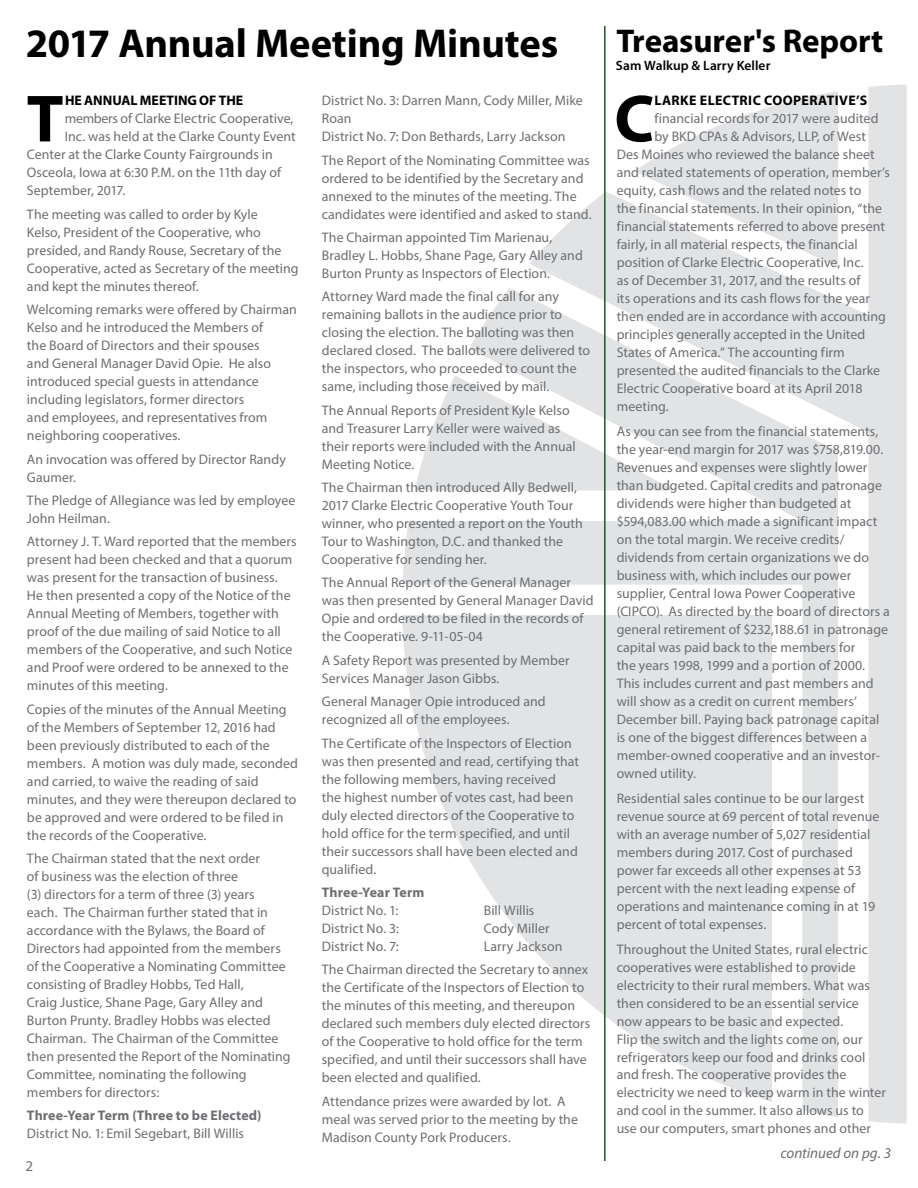
<style>
.page{position:relative;width:918px;height:1188px;background:#fff}
.page>*{position:absolute;margin:0;border:0;box-sizing:border-box;transform-origin:0 0}
.t1{font:700 67.35px "Myriad Pro";color:#000}
.t2{font:700 40.5px "Myriad Pro";letter-spacing:-.005em;color:#000}
.t3{font:700 33px "Myriad Pro";letter-spacing:-.005em;color:#000}
.t4{font:italic 15px "Myriad Pro";color:#6d6e71}
.t5{font:15px "Myriad Pro";color:#6d6e71}
.t6{font:13.8px/18px "Myriad Pro";letter-spacing:.005em;color:#6d6e71}
.t7{font:700 13.8px "Myriad Pro";letter-spacing:.01em;color:#6d6e71}
.t8{font:700 13.8px "Myriad Pro";letter-spacing:.02em;color:#000}
.t9{font:700 13.8px "Myriad Pro";color:#000}
.t10{font:600 13.5px "Myriad Pro";letter-spacing:.005em;color:#000}
</style>
<div class="page">
<svg style="left:403px;top:288px;width:126px;height:297px"></svg>
<svg style="left:529px;top:85px;width:378px;height:1039px;fill:#e2e3e4"></svg>
<svg style="left:415px;top:375px;width:261px;height:116px"></svg>
<svg style="left:402px;top:615px;width:370px;height:487px;fill:#e2e3e4"></svg>
<svg style="left:634px;top:91px;width:204px;height:176px"></svg>
<hr style="left:604px;top:26px;width:2px;height:1135px;background:#20572d">
<h2 class="t2" style="left:26px;top:17px;width:534px">2017 Annual Meeting Minutes</h2>
<h1 class="t1" style="left:27px;top:75px;width:38px">T</h1>
<p class="t9" style="left:65px;top:92px;width:180px">HE ANNUAL MEETING OF THE</p>
<p class="t6" style="left:322px;top:91px;width:262px">District No. 3: Darren Mann, Cody Miller, Mike<br>Roan<br>District No. 7: Don Bethards, Larry Jackson</p>
<p class="t6" style="left:322px;top:151px;width:271px">The Report of the Nominating Committee was ordered to be identified by the Secretary and annexed to the minutes of the meeting. The candidates were identified and asked to stand.</p>
<p class="t6" style="left:322px;top:228px;width:263px">The Chairman appointed Tim Marienau,<br>Bradley L. Hobbs, Shane Page, Gary Alley and<br>Burton Prunty as Inspectors of Election.</p>
<p class="t6" style="left:322px;top:288px;width:270px">Attorney Ward made the final call for any remaining ballots in the audience prior to closing the election. The balloting was then declared closed. The ballots were delivered to the inspectors, who proceeded to count the same, including those received by mail.</p>
<p class="t6" style="left:322px;top:401px;width:255px">The Annual Reports of President Kyle Kelso and Treasurer Larry Keller were waived as their reports were included with the Annual Meeting Notice.</p>
<p class="t6" style="left:322px;top:478px;width:263px">The Chairman then introduced Ally Bedwell, 2017 Clarke Electric Cooperative Youth Tour winner, who presented a report on the Youth Tour to Washington, D.C. and thanked the Cooperative for sending her.</p>
<p class="t6" style="left:322px;top:574px;width:273px">The Annual Report of the General Manager was then presented by General Manager David Opie and ordered to be filed in the records of the Cooperative. 9-11-05-04</p>
<p class="t6" style="left:322px;top:651px;width:249px">A Safety Report was presented by Member<br>Services Manager Jason Gibbs.</p>
<p class="t6" style="left:322px;top:692px;width:225px">General Manager Opie introduced and recognized all of the employees.</p>
<p class="t6" style="left:322px;top:734px;width:259px">The Certificate of the Inspectors of Election was then presented and read, certifying that the following members, having received<br>the highest number of votes cast, had been duly elected directors of the Cooperative to hold office for the term specified, and until their successors shall have been elected and qualified.</p>
<p class="t7" style="left:322px;top:883px;width:104px">Three-Year Term</p>
<p class="t6" style="left:322px;top:901px;width:78px">District No. 1:</p>
<p class="t6" style="left:484px;top:901px;width:52px">Bill Willis</p>
<p class="t6" style="left:322px;top:919px;width:79px">District No. 3:</p>
<p class="t6" style="left:484px;top:919px;width:67px">Cody Miller</p>
<p class="t6" style="left:322px;top:937px;width:78px">District No. 7:</p>
<p class="t6" style="left:65px;top:110px;width:230px">members of Clarke Electric Cooperative,</p>
<p class="t6" style="left:65px;top:128px;width:232px">Inc. was held at the Clarke County Event</p>
<p class="t6" style="left:27px;top:146px;width:247px">Center at the Clarke County Fairgrounds in</p>
<p class="t6" style="left:27px;top:164px;width:256px">Osceola, Iowa at 6:30 P.M. on the 11th day of</p>
<p class="t6" style="left:27px;top:182px;width:100px">September, 2017.</p>
<p class="t6" style="left:27px;top:205px;width:273px">The meeting was called to order by Kyle<br>Kelso, President of the Cooperative, who presided, and Randy Rouse, Secretary of the Cooperative, acted as Secretary of the meeting and kept the minutes thereof.</p>
<p class="t6" style="left:27px;top:300px;width:271px">Welcoming remarks were offered by Chairman Kelso and he introduced the Members of<br>the Board of Directors and their spouses<br>and General Manager David Opie. He also introduced special guests in attendance including legislators, former directors<br>and employees, and representatives from neighboring cooperatives.</p>
<p class="t6" style="left:27px;top:450px;width:260px">An invocation was offered by Director Randy<br>Gaumer.</p>
<p class="t6" style="left:27px;top:491px;width:270px">The Pledge of Allegiance was led by employee<br>John Heilman.</p>
<p class="t6" style="left:27px;top:532px;width:271px">Attorney J. T. Ward reported that the members present had been checked and that a quorum was present for the transaction of business.<br>He then presented a copy of the Notice of the Annual Meeting of Members, together with proof of the due mailing of said Notice to all members of the Cooperative, and such Notice and Proof were ordered to be annexed to the minutes of this meeting.</p>
<p class="t6" style="left:27px;top:700px;width:273px">Copies of the minutes of the Annual Meeting of the Members of September 12, 2016 had been previously distributed to each of the members. A motion was duly made, seconded and carried, to waive the reading of said minutes, and they were thereupon declared to be approved and were ordered to be filed in the records of the Cooperative.</p>
<p class="t6" style="left:27px;top:849px;width:265px">The Chairman stated that the next order<br>of business was the election of three<br>(3) directors for a term of three (3) years<br>each. The Chairman further stated that in accordance with the Bylaws, the Board of Directors had appointed from the members of the Cooperative a Nominating Committee consisting of Bradley Hobbs, Ted Hall,<br>Craig Justice, Shane Page, Gary Alley and Burton Prunty. Bradley Hobbs was elected Chairman. The Chairman of the Committee then presented the Report of the Nominating Committee, nominating the following members for directors:</p>
<p class="t7" style="left:27px;top:1107px;width:236px">Three-Year Term (Three to be Elected)</p>
<p class="t6" style="left:27px;top:1125px;width:219px">District No. 1: Emil Segebart, Bill Willis</p>
<p class="t6" style="left:322px;top:934px;width:268px;line-height:23.4px;text-indent:162px">Larry Jackson<br>The Chairman directed the Secretary to annex</p>
<p class="t6" style="left:322px;top:979px;width:270px">the Certificate of the Inspectors of Election to the minutes of this meeting, and thereupon declared such members duly elected directors of the Cooperative to hold office for the term specified, and until their successors shall have been elected and qualified.</p>
<p class="t6" style="left:322px;top:1092px;width:258px">Attendance prizes were awarded by lot. A meal was served prior to the meeting by the<br>Madison County Pork Producers.</p>
<p class="t5" style="left:26px;top:1156px;width:9px">2</p>
<h3 class="t3" style="left:616px;top:19px;width:268px">Treasurer's Report</h3>
<p class="t10" style="left:616px;top:57px;width:156px">Sam Walkup &amp; Larry Keller</p>
<h1 class="t1" style="left:614px;top:75px;width:42px">C</h1>
<p class="t8" style="left:654px;top:92px;width:214px">LARKE ELECTRIC COOPERATIVE’S</p>
<p class="t6" style="left:654px;top:110px;width:226px">financial records for 2017 were audited</p>
<p class="t6" style="left:654px;top:128px;width:213px">by BKD CPAs &amp; Advisors, LLP, of West</p>
<p class="t6" style="left:617px;top:146px;width:260px">Des Moines who reviewed the balance sheet</p>
<p class="t6" style="left:617px;top:164px;width:275px">and related statements of operation, member’s</p>
<p class="t6" style="left:617px;top:182px;width:246px">equity, cash flows and the related notes to</p>
<p class="t6" style="left:617px;top:200px;width:267px">the financial statements. In their opinion, “the</p>
<p class="t6" style="left:617px;top:218px;width:270px">financial statements referred to above present</p>
<p class="t6" style="left:617px;top:236px;width:243px">fairly, in all material respects, the financial</p>
<p class="t6" style="left:617px;top:254px;width:248px">position of Clarke Electric Cooperative, Inc.</p>
<p class="t6" style="left:617px;top:272px;width:245px">as of December 31, 2017, and the results of</p>
<p class="t6" style="left:617px;top:290px;width:255px">its operations and its cash flows for the year</p>
<p class="t6" style="left:617px;top:308px;width:271px">then ended are in accordance with accounting</p>
<p class="t6" style="left:617px;top:326px;width:250px">principles generally accepted in the United</p>
<p class="t6" style="left:617px;top:344px;width:230px">States of America.” The accounting firm</p>
<p class="t6" style="left:617px;top:362px;width:265px">presented the audited financials to the Clarke</p>
<p class="t6" style="left:617px;top:380px;width:247px">Electric Cooperative board at its April 2018</p>
<p class="t6" style="left:617px;top:398px;width:54px">meeting.</p>
<p class="t6" style="left:617px;top:422px;width:275px">As you can see from the financial statements, the year-end margin for 2017 was $758,819.00.<br>Revenues and expenses were slightly lower than budgeted. Capital credits and patronage dividends were higher than budgeted at $594,083.00 which made a significant impact on the total margin. We receive credits/ dividends from certain organizations we do business with, which includes our power supplier, Central Iowa Power Cooperative (CIPCO). As directed by the board of directors a general retirement of $232,188.61 in patronage capital was paid back to the members for<br>the years 1998, 1999 and a portion of 2000.<br>This includes current and past members and will show as a credit on current members’ December bill. Paying back patronage capital is one of the biggest differences between a member-owned cooperative and an investor&shy;owned utility.</p>
<p class="t6" style="left:617px;top:789px;width:264px">Residential sales continue to be our largest revenue source at 69 percent of total revenue with an average number of 5,027 residential members during 2017. Cost of purchased power far exceeds all other expenses at 53 percent with the next leading expense of operations and maintenance coming in at 19 percent of total expenses.</p>
<p class="t6" style="left:617px;top:940px;width:271px">Throughout the United States, rural electric cooperatives were established to provide electricity to their rural members. What was then considered to be an essential service now appears to be basic and expected.<br>Flip the switch and the lights come on, our refrigerators keep our food and drinks cool and fresh. The cooperative provides the electricity we need to keep warm in the winter and cool in the summer. It also allows us to use our computers, smart phones and other</p>
<p class="t4" style="left:780px;top:1144px;width:112px">continued on pg. 3</p>
</div>
